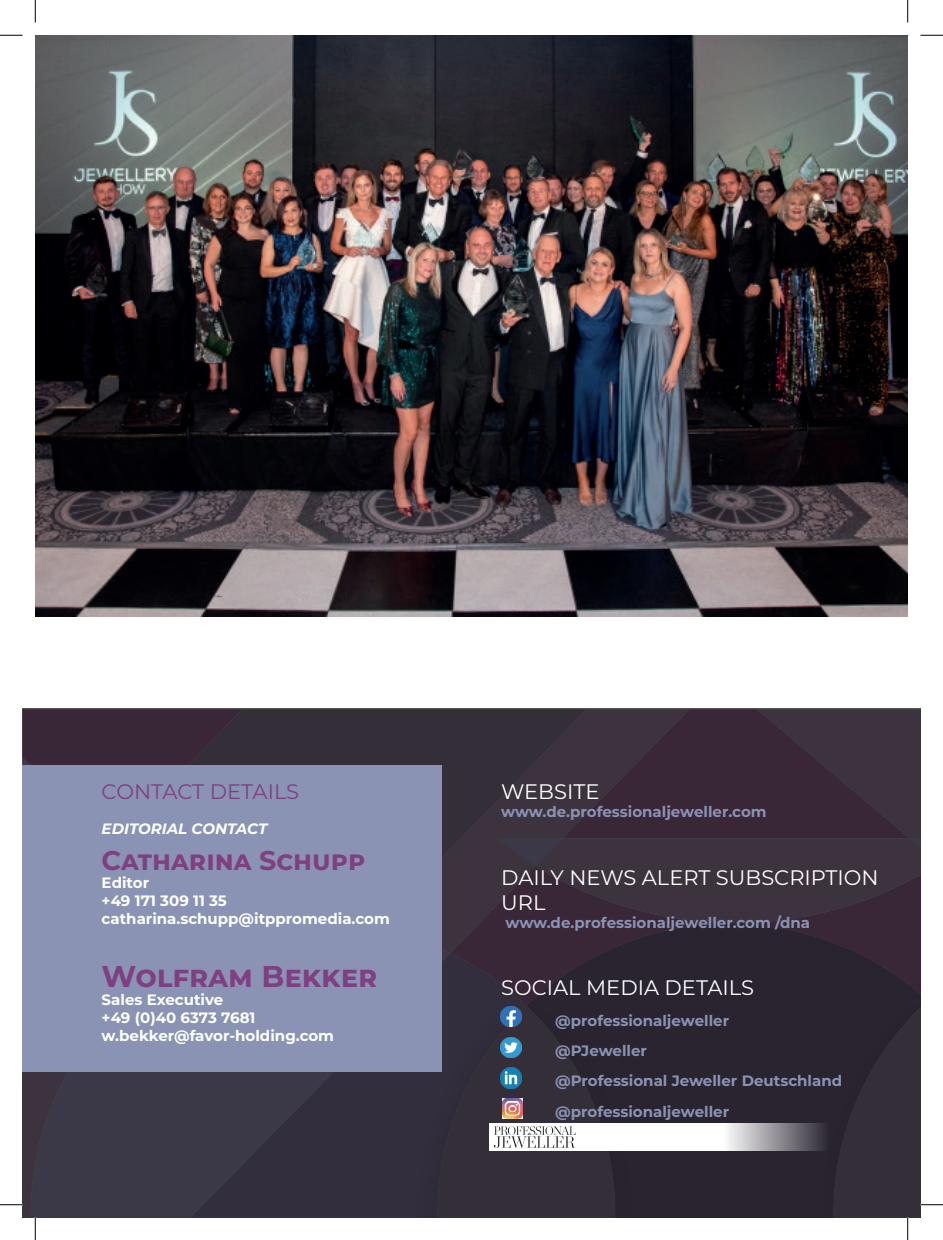
<style>
.page{position:relative;width:943px;height:1240px;background:#fff}
.page>*{position:absolute;margin:0;border:0;box-sizing:border-box;transform-origin:0 0}
.t1{font:700 30px "Montserrat";color:#7f3f82}
.t2{font:700 27px "Montserrat";color:#7f3f82}
.t3{font:21px/25.2px "Montserrat";color:#fff}
.t4{font:21px "Montserrat";letter-spacing:-.005em;color:#7f3f82}
.t5{font:700 15px/30.3px "Montserrat";color:#8a93b4}
.t6{font:700 15px/18px "Montserrat";color:#fff}
.t7{font:italic 700 15px "Montserrat";color:#fff}
</style>
<div class="page">
<div style="left:22px;top:708px;width:898px;height:509px;background:linear-gradient(to right,#393443,#332835)"></div>
<div style="left:22px;top:766px;width:419px;height:306px;background:#8a93b4"></div>
<svg style="left:615px;top:1123px;width:218px;height:28px"></svg>
<svg style="left:437px;top:1006px;width:178px;height:211px"></svg>
<img style="left:35px;top:35px;width:872px;height:581px">
<img style="left:493px;top:1124px;width:82px;height:25px">
<svg style="left:0;top:35px;width:22px;height:1px"></svg>
<svg style="left:920px;top:35px;width:22px;height:1px"></svg>
<svg style="left:0;top:1204px;width:22px;height:1px"></svg>
<svg style="left:35px;top:0;width:1px;height:22px"></svg>
<svg style="left:35px;top:1217px;width:1px;height:23px"></svg>
<svg style="left:907px;top:0;width:1px;height:22px"></svg>
<svg style="left:833px;top:1000px;width:109px;height:240px"></svg>
<h3 class="t4" style="left:102px;top:777px;width:199px">CONTACT DETAILS</h3>
<p class="t7" style="left:102px;top:818px;width:167px">EDITORIAL CONTACT</p>
<h2 class="t2" style="left:102px;top:841px;width:265px">Catharina Schupp</h2>
<p class="t6" style="left:102px;top:873px;width:289px">Editor<br>+49 171 309 11 35 catharina.schupp@itppromedia.com</p>
<h1 class="t1" style="left:102px;top:955px;width:277px">Wolfram Bekker</h1>
<p class="t6" style="left:102px;top:990px;width:234px">Sales Executive<br>+49 (0)40 6373 7681 w.bekker@favor-holding.com</p>
<h3 class="t3" style="left:501px;top:778px;width:100px">WEBSITE</h3>
<p class="t5" style="left:501px;top:795px;width:267px">www.de.professionaljeweller.com</p>
<h3 class="t3" style="left:501px;top:864px;width:378px">DAILY NEWS ALERT SUBSCRIPTION<br>URL</h3>
<p class="t5" style="left:505px;top:906px;width:306px">www.de.professionaljeweller.com /dna</p>
<h3 class="t3" style="left:501px;top:975px;width:254px">SOCIAL MEDIA DETAILS</h3>
<p class="t5" style="left:555px;top:1004px;width:288px">@professionaljeweller<br>@PJeweller<br>@Professional Jeweller Deutschland @professionaljeweller</p>
</div>
